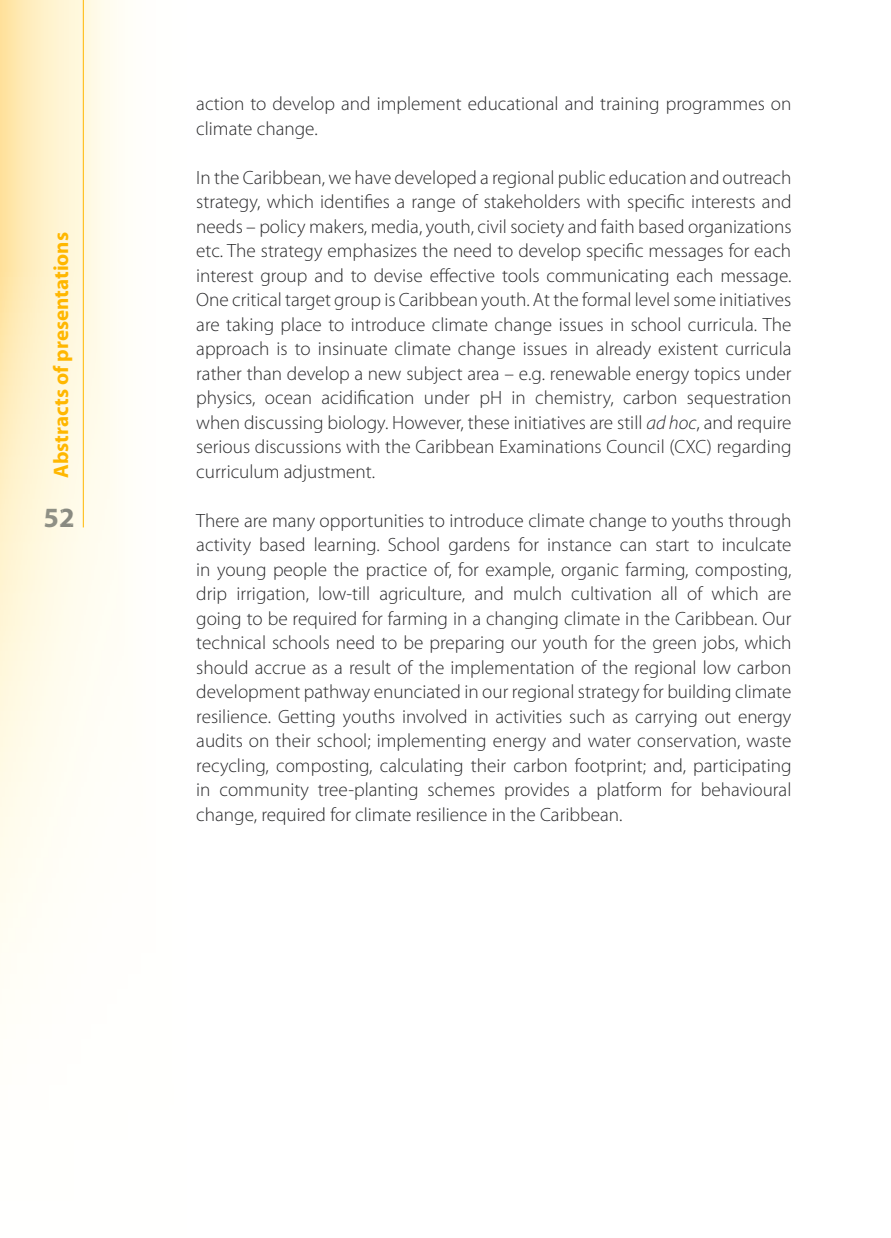
<style>
.page{position:relative;width:891px;height:1238px;background:#fff}
.page>*{position:absolute;margin:0;border:0;box-sizing:border-box;transform-origin:0 0}
.t1{font:700 28.05px "Myriad Pro";color:#767575}
.t2{font:700 21px "Myriad Pro";color:#ffb700}
.t3{font:300 19.2px/24.5px "Myriad Pro";color:#2a2a2c;text-align:justify}
.s1{font-style:italic}
</style>
<div class="page">
<img style="left:0;top:0;width:119px;height:974px">
<img style="left:45px;top:509px;width:28px;height:18px">
<hr style="left:83px;top:0;width:1px;height:527px;background:#ffb700">
<p class="t2" style="left:53px;top:478px;width:247px;rotate:-90deg">Abstracts of presentations</p>
<h1 class="t1" style="left:44px;top:507px;width:33px">52</h1>
<p class="t3" style="left:196px;top:93px;width:597px">action to develop and implement educational and training programmes on climate change.</p>
<p class="t3" style="left:196px;top:167px;width:597px">In the Caribbean, we have developed a regional public education and outreach strategy, which identifies a range of stakeholders with specific interests and needs – policy makers, media, youth, civil society and faith based organizations etc. The strategy emphasizes the need to develop specific messages for each interest group and to devise effective tools communicating each message.<br>One critical target group is Caribbean youth. At the formal level some initiatives are taking place to introduce climate change issues in school curricula. The approach is to insinuate climate change issues in already existent curricula rather than develop a new subject area – e.g. renewable energy topics under physics, ocean acidification under pH in chemistry, carbon sequestration when discussing biology. However, these initiatives are still <span class="s1">ad hoc</span>, and require serious discussions with the Caribbean Examinations Council (CXC) regarding curriculum adjustment.</p>
<p class="t3" style="left:196px;top:509px;width:597px">There are many opportunities to introduce climate change to youths through activity based learning. School gardens for instance can start to inculcate in young people the practice of, for example, organic farming, composting, drip irrigation, low-till agriculture, and mulch cultivation all of which are going to be required for farming in a changing climate in the Caribbean. Our technical schools need to be preparing our youth for the green jobs, which should accrue as a result of the implementation of the regional low carbon development pathway enunciated in our regional strategy for building climate resilience. Getting youths involved in activities such as carrying out energy audits on their school; implementing energy and water conservation, waste recycling, composting, calculating their carbon footprint; and, participating in community tree-planting schemes provides a platform for behavioural change, required for climate resilience in the Caribbean.</p>
</div>
